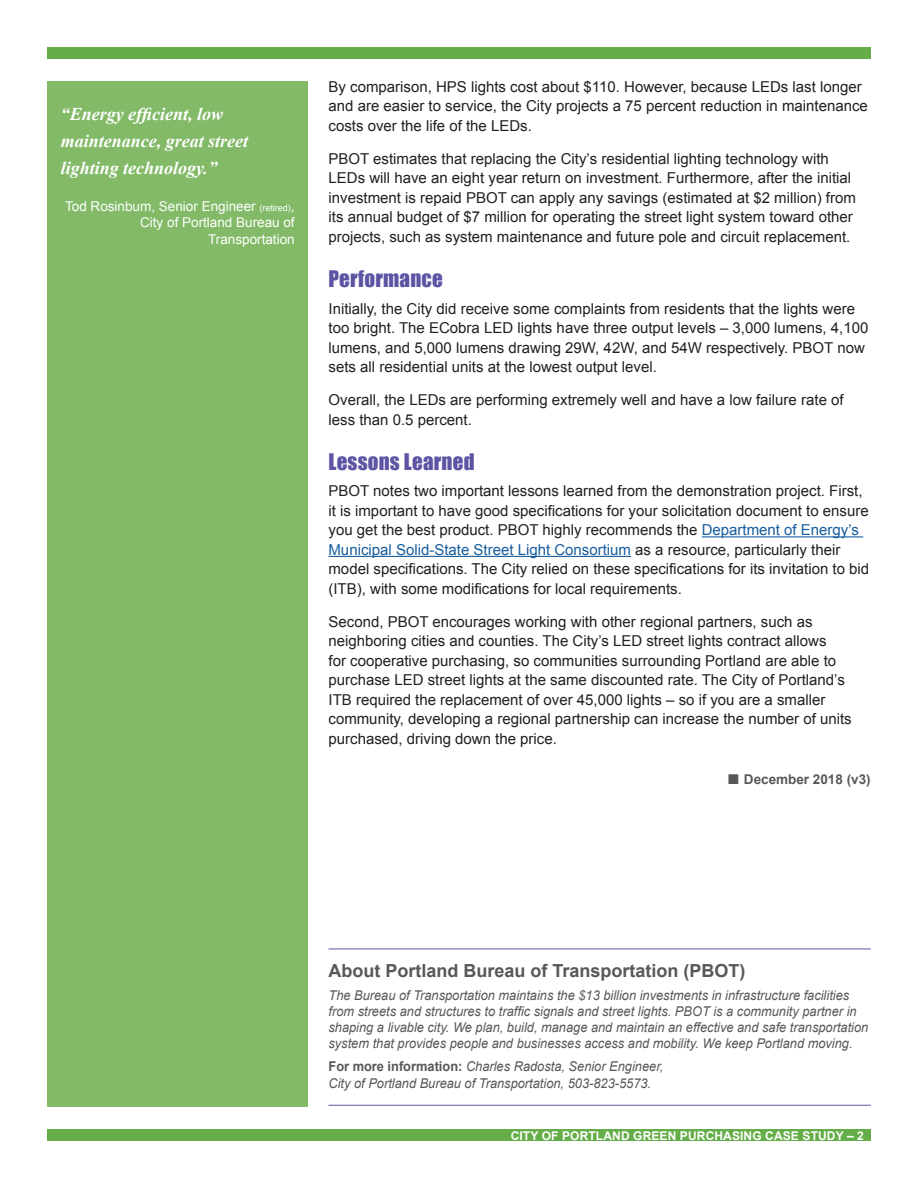
<style>
.page{position:relative;width:918px;height:1188px;background:#fff}
.page>*{position:absolute;margin:0;border:0;box-sizing:border-box;transform-origin:0 0}
.subhead{font:21px "Impact";letter-spacing:.01em;color:#5d55a4}
.quote{font:italic 700 18px/27px "Times New Roman";color:#fff}
.about{font:700 18px "Arial";color:#57585a}
.body-text{font:15px/19.5px "Arial";color:#231f20}
.bureau-desc{font:italic 13.5px/16.2px "Arial";color:#57585a;scale:.95 1}
.credit{font:13.5px/16.5px "Arial";color:#fff;text-align:right}
.t1{font:700 13.5px "Arial";color:#57585a}
.t2{font:700 12px "Arial";letter-spacing:.01em;color:#fff}
.s1{font-size:9px}
.s2{color:#175d9e}
.s3{font-weight:700;font-style:normal}
</style>
<div class="page">
<div style="left:47px;top:1130px;width:824px;height:11px;background:#65ad48"></div>
<div style="left:47px;top:47px;width:824px;height:11px;background:#65ad48"></div>
<hr style="left:702px;top:536px;width:161px;height:1px;background:#175d9e">
<hr style="left:328px;top:556px;width:303px;height:1px;background:#175d9e">
<div style="left:47px;top:81px;width:261px;height:1026px;background:#82ba67"></div>
<hr style="left:328px;top:949px;width:543px;height:1px;background:#5d55a4">
<hr style="left:328px;top:1105px;width:543px;height:1px;background:#5d55a4">
<p class="quote" style="left:61px;top:100px;width:189px">“Energy efficient, low maintenance, great street lighting technology.”</p>
<p class="credit" style="left:65px;top:198px;width:231px">Tod Rosinbum, Senior Engineer <span class="s1">(retired)</span>,<br>City of Portland Bureau of<br>Transportation</p>
<p class="body-text" style="left:328px;top:77px;width:541px">By comparison, HPS lights cost about $110. However, because LEDs last longer and are easier to service, the City projects a 75 percent reduction in maintenance costs over the life of the LEDs.</p>
<p class="body-text" style="left:328px;top:149px;width:529px">PBOT estimates that replacing the City’s residential lighting technology with LEDs will have an eight year return on investment. Furthermore, after the initial investment is repaid PBOT can apply any savings (estimated at $2 million) from its annual budget of $7 million for operating the street light system toward other projects, such as system maintenance and future pole and circuit replacement.</p>
<p class="subhead" style="left:328px;top:263px;width:116px">Performance</p>
<p class="body-text" style="left:328px;top:299px;width:542px">Initially, the City did receive some complaints from residents that the lights were too bright. The ECobra LED lights have three output levels – 3,000 lumens, 4,100 lumens, and 5,000 lumens drawing 29W, 42W, and 54W respectively. PBOT now sets all residential units at the lowest output level.</p>
<p class="body-text" style="left:328px;top:390px;width:517px">Overall, the LEDs are performing extremely well and have a low failure rate of less than 0.5 percent.</p>
<p class="subhead" style="left:328px;top:446px;width:148px">Lessons Learned</p>
<p class="body-text" style="left:328px;top:481px;width:542px">PBOT notes two important lessons learned from the demonstration project. First, it is important to have good specifications for your solicitation document to ensure you get the best product. PBOT highly recommends the <span class="s2">Department of Energy’s Municipal Solid-State Street Light Consortium</span> as a resource, particularly their model specifications. The City relied on these specifications for its invitation to bid (ITB), with some modifications for local requirements.</p>
<p class="body-text" style="left:328px;top:612px;width:525px">Second, PBOT encourages working with other regional partners, such as neighboring cities and counties. The City’s LED street lights contract allows<br>for cooperative purchasing, so communities surrounding Portland are able to purchase LED street lights at the same discounted rate. The City of Portland’s ITB required the replacement of over 45,000 lights – so if you are a smaller community, developing a regional partnership can increase the number of units purchased, driving down the price.</p>
<p class="t1" style="left:744px;top:770px;width:128px">December 2018 (v3)</p>
<p class="about" style="left:328px;top:959px;width:418px">About Portland Bureau of Transportation (PBOT)</p>
<p class="bureau-desc" style="left:328px;top:987px;width:570px">The Bureau of Transportation maintains the $13 billion investments in infrastructure facilities from streets and structures to traffic signals and street lights. PBOT is a community partner in shaping a livable city. We plan, build, manage and maintain an effective and safe transportation system that provides people and businesses access and mobility. We keep Portland moving.</p>
<p class="bureau-desc" style="left:328px;top:1059px;width:354px"><span class="s3">For more information:</span> Charles Radosta, Senior Engineer,<br>City of Portland Bureau of Transportation, 503-823-5573.</p>
<p class="t2" style="left:511px;top:1127px;width:355px">CITY OF PORTLAND GREEN PURCHASING CASE STUDY – 2</p>
</div>
